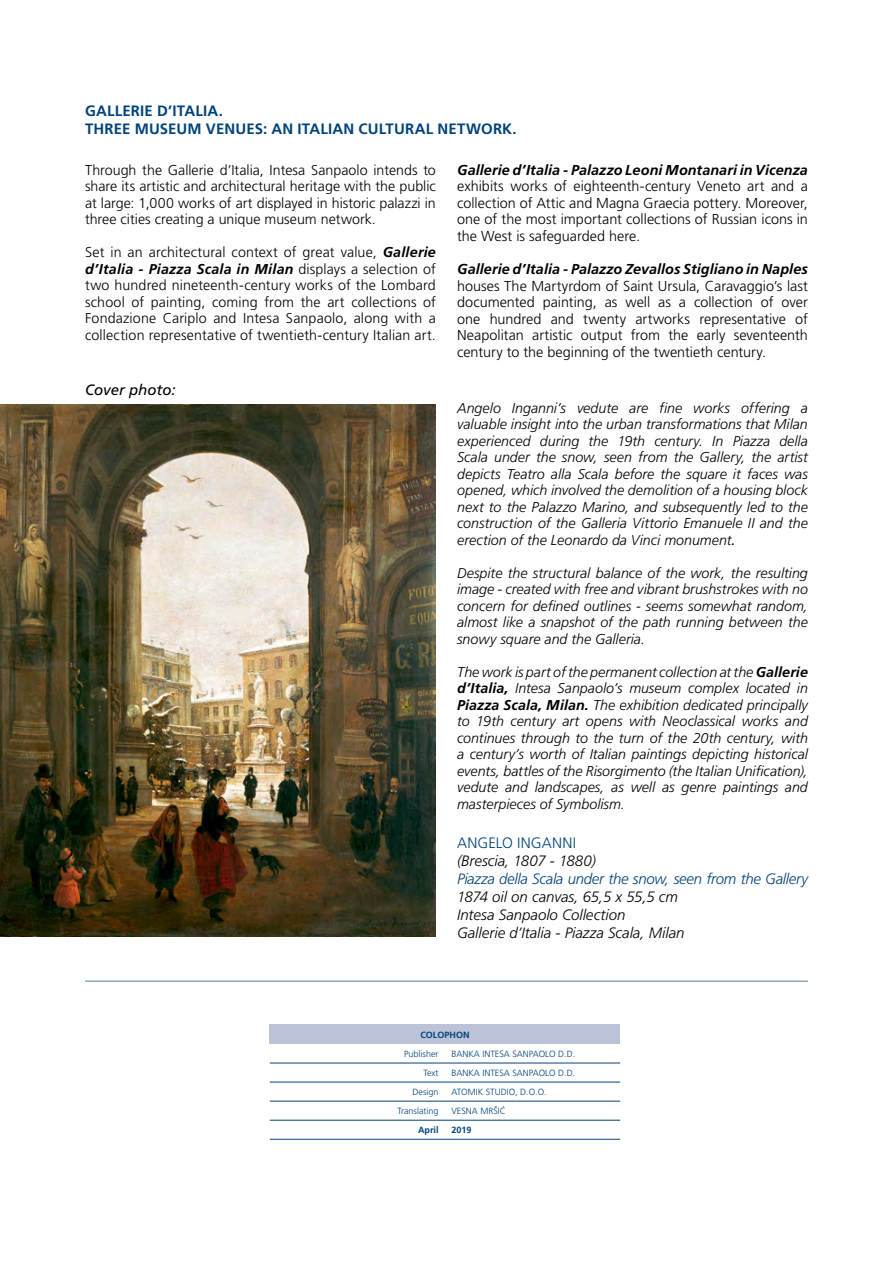
<style>
.page{position:relative;width:893px;height:1263px;background:#fff}
.page>*{position:absolute;margin:0;border:0;box-sizing:border-box;transform-origin:0 0}
.t1{font:italic 15px/18px "Frutiger BU 46 Light";letter-spacing:-.005em;color:#000}
.t2{font:15px/18px "Frutiger BU 65 Bold";letter-spacing:.01em;color:#00437b}
.t3{font:italic 15px "Frutiger BU 46 Light";letter-spacing:-.025em;color:#00437b}
.t4{font:15px "Frutiger BU 45 Light";letter-spacing:.01em;color:#00437b}
.t5{font:15px "Frutiger BU 56 Italic";letter-spacing:.005em;color:#000}
.t6{font:14.4px/16.5px "Frutiger BU 45 Light";color:#000;text-align:justify}
.t7{font:italic 14.4px "Frutiger BU 66 Bold";letter-spacing:.005em;color:#000}
.t8{font:italic 14.25px/16.5px "Frutiger BU 46 Light";color:#000;text-align:justify}
.t9{font:14.25px/16.5px "Frutiger BU 45 Light";letter-spacing:.005em;color:#000;text-align:justify}
.t10{font:italic 14.25px "Frutiger BU 66 Bold";letter-spacing:.015em;color:#000}
.t11{font:9px "Frutiger BU 45 Light";color:#00437b}
.t12{font:9px "Frutiger BU 65 Bold";color:#00437b}
.s1{font-family:"Frutiger BU 66 Bold";font-style:italic}
.s2{font-family:"Frutiger BU 45 Light";font-style:normal}
.s3{font-family:"Frutiger BU 56 Italic";font-style:normal}
.s4{font-family:"Frutiger BU 66 Bold"}
</style>
<div class="page">
<img style="left:0;top:405px;width:436px;height:531px">
<div style="left:270px;top:1025px;width:350px;height:19px;background:#bcc3d8"></div>
<hr style="left:270px;top:1063px;width:175px;height:1px;background:#00437b">
<hr style="left:270px;top:1082px;width:175px;height:1px;background:#00437b">
<hr style="left:270px;top:1101px;width:175px;height:1px;background:#00437b">
<hr style="left:445px;top:1063px;width:175px;height:1px;background:#00437b">
<hr style="left:445px;top:1082px;width:175px;height:1px;background:#00437b">
<hr style="left:445px;top:1101px;width:175px;height:1px;background:#00437b">
<hr style="left:270px;top:1120px;width:175px;height:1px;background:#00437b">
<hr style="left:270px;top:1139px;width:175px;height:1px;background:#00437b">
<hr style="left:445px;top:1120px;width:175px;height:1px;background:#00437b">
<hr style="left:445px;top:1139px;width:175px;height:1px;background:#00437b">
<hr style="left:85px;top:981px;width:723px;height:1px;background:#00437b">
<p class="t2" style="left:85px;top:102px;width:433px">GALLERIE D’ITALIA.<br>THREE MUSEUM VENUES: AN ITALIAN CULTURAL NETWORK.</p>
<p class="t9" style="left:85px;top:162px;width:352px">Through the Gallerie d’Italia, Intesa Sanpaolo intends to share its artistic and architectural heritage with the public at large: 1,000 works of art displayed in historic palazzi in three cities creating a unique museum network.</p>
<p class="t9" style="left:85px;top:244px;width:352px">Set in an architectural context of great value, <span class="s1">Gallerie</span></p>
<p class="t10" style="left:85px;top:261px;width:352px">d’Italia - Piazza Scala in Milan <span class="s2">displays a selection of</span></p>
<p class="t9" style="left:85px;top:277px;width:352px">two hundred nineteenth-century works of the Lombard school of painting, coming from the art collections of Fondazione Cariplo and Intesa Sanpaolo, along with a collection representative of twentieth-century Italian art.</p>
<p class="t7" style="left:457px;top:161px;width:352px">Gallerie d’Italia - Palazzo Leoni Montanari in Vicenza</p>
<p class="t6" style="left:457px;top:178px;width:352px">exhibits works of eighteenth-century Veneto art and a collection of Attic and Magna Graecia pottery. Moreover, one of the most important collections of Russian icons in the West is safeguarded here.</p>
<p class="t7" style="left:457px;top:261px;width:352px">Gallerie d’Italia - Palazzo Zevallos Stigliano in Naples</p>
<p class="t6" style="left:457px;top:277px;width:352px">houses The Martyrdom of Saint Ursula, Caravaggio’s last documented painting, as well as a collection of over one hundred and twenty artworks representative of Neapolitan artistic output from the early seventeenth century to the beginning of the twentieth century.</p>
<p class="t5" style="left:85px;top:381px;width:92px">Cover photo:</p>
<p class="t8" style="left:457px;top:400px;width:352px">Angelo Inganni’s vedute are fine works offering a valuable insight into the urban transformations that Milan experienced during the 19th century. In Piazza della Scala under the snow, seen from the Gallery, the artist depicts Teatro alla Scala before the square it faces was opened, which involved the demolition of a housing block next to the Palazzo Marino, and subsequently led to the construction of the Galleria Vittorio Emanuele II and the erection of the Leonardo da Vinci monument<span class="s3">.</span></p>
<p class="t8" style="left:457px;top:565px;width:352px">Despite the structural balance of the work, the resulting image - created with free and vibrant brushstrokes with no concern for defined outlines - seems somewhat random, almost like a snapshot of the path running between the snowy square and the Galleria.</p>
<p class="t8" style="left:457px;top:664px;width:352px">The work is part of the permanent collection at the <span class="s4">Gallerie d’Italia,</span> Intesa Sanpaolo’s museum complex located in <span class="s4">Piazza Scala, Milan.</span> The exhibition dedicated principally to 19th century art opens with Neoclassical works and continues through to the turn of the 20th century, with a century’s worth of Italian paintings depicting historical events, battles of the Risorgimento (the Italian Unification), vedute and landscapes, as well as genre paintings and masterpieces of Symbolism.</p>
<p class="t4" style="left:457px;top:834px;width:120px">ANGELO INGANNI</p>
<p class="t1" style="left:457px;top:852px;width:140px">(Brescia, 1807 - 1880)</p>
<p class="t3" style="left:457px;top:870px;width:352px">Piazza della Scala under the snow, seen from the Gallery</p>
<p class="t1" style="left:457px;top:888px;width:229px">1874 oil on canvas, 65,5 x 55,5 cm<br>Intesa Sanpaolo Collection<br>Gallerie d’Italia - Piazza Scala, Milan</p>
<p class="t12" style="left:420px;top:1029px;width:51px">COLOPHON</p>
<p class="t11" style="left:404px;top:1048px;width:36px">Publisher</p>
<p class="t11" style="left:451px;top:1048px;width:125px">BANKA INTESA SANPAOLO D.D.</p>
<p class="t11" style="left:424px;top:1067px;width:16px">Text</p>
<p class="t11" style="left:451px;top:1067px;width:125px">BANKA INTESA SANPAOLO D.D.</p>
<p class="t11" style="left:413px;top:1086px;width:28px">Design</p>
<p class="t11" style="left:451px;top:1086px;width:97px">ATOMIK STUDIO, D.O.O.</p>
<p class="t11" style="left:397px;top:1105px;width:43px">Translating</p>
<p class="t11" style="left:451px;top:1105px;width:56px">VESNA MRŠIĆ</p>
<p class="t12" style="left:418px;top:1124px;width:22px">April</p>
<p class="t12" style="left:451px;top:1124px;width:22px">2019</p>
</div>
